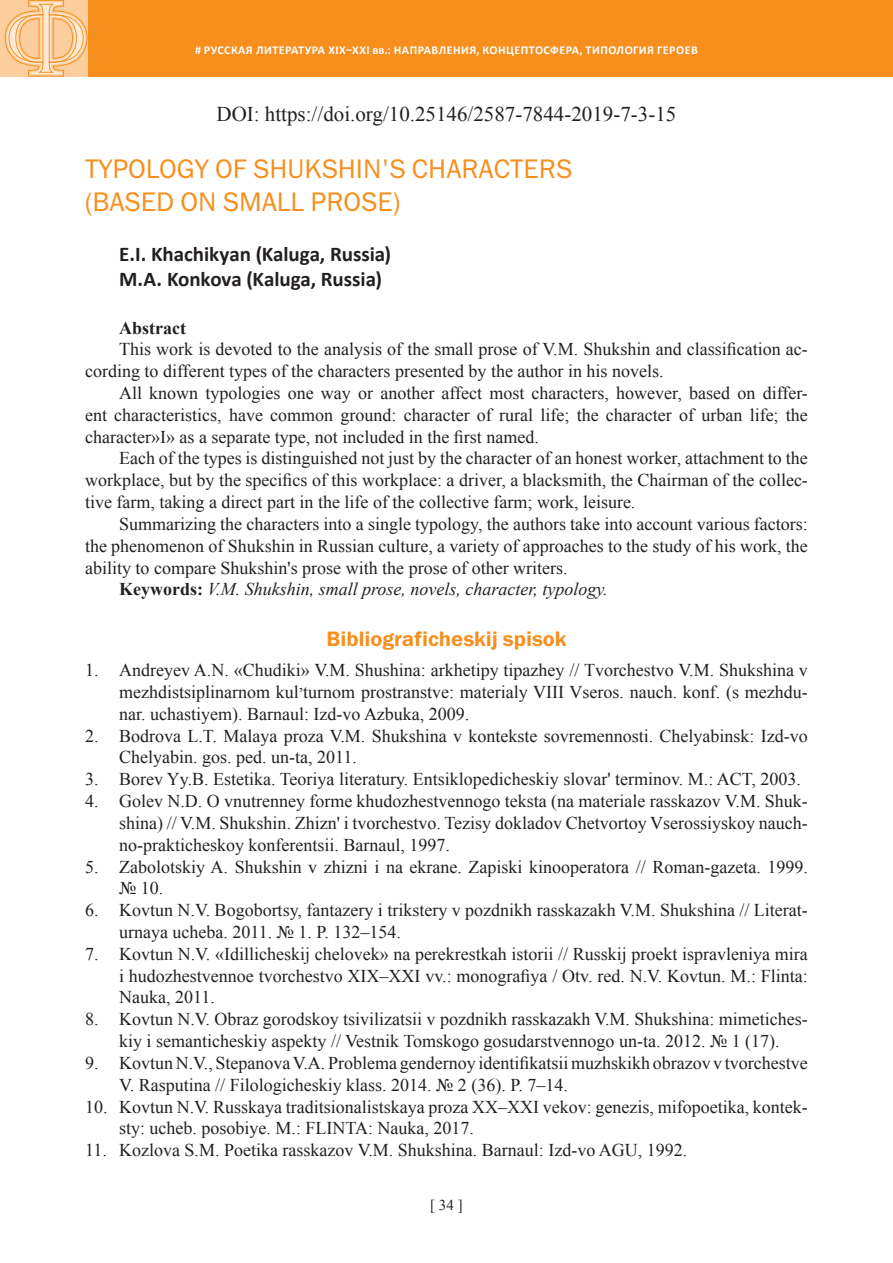
<style>
.page{position:relative;width:893px;height:1263px;background:#fff}
.page>*{position:absolute;margin:0;border:0;box-sizing:border-box;transform-origin:0 0}
.t1{font:27px/32.4px "ez Franklin Goth";color:#f68f1e}
.t2{font:700 21px/25.2px "Calibri";letter-spacing:-.005em;color:#231f20}
.t3{font:21px "Times New Roman";color:#231f20}
.t4{font:21px "ez Franklin Goth Demi";color:#f68f1e}
.t5{font:18px/21.8px "Times New Roman";color:#231f20}
.t6{font:italic 18px "Times New Roman";color:#231f20}
.t7{font:700 18px "Times New Roman";color:#231f20}
.t8{font:15px "Times New Roman";color:#231f20}
.t9{font:700 12px "Calibri";letter-spacing:.02em;color:#fff}
.t10{font:700 12px "Calibri";letter-spacing:.04em;color:#fff}
.s1{font-weight:700;font-style:normal}
</style>
<div class="page">
<div style="left:0;top:0;width:893px;height:77px;background:#f68f1e"></div>
<div style="left:0;top:0;width:88px;height:77px;background:#fdce9d"></div>
<svg style="left:4px;top:0;width:84px;height:77px"></svg>
<p class="t9" style="left:195px;top:43px;width:17px"># Русская</p>
<p class="t9" style="left:256px;top:43px;width:8px">лите</p>
<p class="t10" style="left:285px;top:43px;width:117px">ратура ХIХ–ХХI вв.: нап</p>
<p class="t9" style="left:418px;top:43px;width:15px">равления</p>
<p class="t9" style="left:477px;top:43px;width:15px">, концептосфе</p>
<p class="t9" style="left:566px;top:43px;width:29px">ра, типология</p>
<p class="t9" style="left:657px;top:43px;width:27px">героев</p>
<p class="t3" style="left:217px;top:100px;width:461px">DOI: https://doi.org/10.25146/2587-7844-2019-7-3-15</p>
<h1 class="t1" style="left:85px;top:153px;width:489px">TYPOLOGY OF SHUKSHIN'S CHARACTERS (BASED ON SMALL PROSE)</h1>
<p class="t2" style="left:119px;top:242px;width:274px">E.I. Khachikyan (Kaluga, Russia)<br>M.A. Konkova (Kaluga, Russia)</p>
<p class="t7" style="left:119px;top:315px;width:68px">Abstract</p>
<p class="t5" style="left:85px;top:338px;width:724px;text-indent:34px">This work is devoted to the analysis of the small prose of V.M. Shukshin and classification ac&shy;cording to different types of the characters presented by the author in his novels.</p>
<p class="t5" style="left:85px;top:382px;width:724px;text-align:justify;text-indent:34px">All known typologies one way or another affect most characters, however, based on differ&shy;ent characteristics, have common ground: character of rural life; the character of urban life; the character»I» as a separate type, not included in the first named.</p>
<p class="t5" style="left:85px;top:447px;width:724px;text-align:justify;text-indent:34px">Each of the types is distinguished not just by the character of an honest worker, attachment to the workplace, but by the specifics of this workplace: a driver, a blacksmith, the Chairman of the collec&shy;tive farm, taking a direct part in the life of the collective farm; work, leisure.</p>
<p class="t5" style="left:119px;top:513px;width:690px">Summarizing the characters into a single typology, the authors take into account various factors:</p>
<p class="t5" style="left:85px;top:534px;width:724px">the phenomenon of Shukshin in Russian culture, a variety of approaches to the study of his work, the</p>
<p class="t5" style="left:85px;top:556px;width:484px">ability to compare Shukshin's prose with the prose of other writers.</p>
<p class="t6" style="left:119px;top:577px;width:490px"><span class="s1">Keywords:</span> V.M. Shukshin, small prose, novels, character, typology.</p>
<p class="t4" style="left:326px;top:627px;width:242px">Bibliograficheskij spisok</p>
<p class="t5" style="left:85px;top:659px;width:724px;text-align:right">1. Andreyev A.N. «Chudiki» V.M. Shushina: arkhetipy tipazhey // Tvorchestvo V.M. Shukshina v mezhdistsiplinarnom kul turnom prostranstve: materialy VIII Vseros. nauch. konf. (s mezhdu-</p>
<p class="t5" style="left:119px;top:667px;width:352px;line-height:30.8px;text-indent:180px">,<br>nar. uchastiyem). Barnaul: Izd-vo Azbuka, 2009.</p>
<p class="t5" style="left:119px;top:724px;width:690px;text-indent:-34px">2. Bodrova L.T. Malaya proza V.M. Shukshina v kontekste sovremennosti. Chelyabinsk: Izd-vo<br>Chelyabin. gos. ped. un-ta, 2011.</p>
<p class="t5" style="left:85px;top:768px;width:718px">3. Borev Yy.B. Estetika. Teoriya literatury. Entsiklopedicheskiy slovar' terminov. M.: ACT, 2003.</p>
<p class="t5" style="left:119px;top:790px;width:690px;text-align:justify;text-indent:-34px">4. Golev N.D. O vnutrenney forme khudozhestvennogo teksta (na materiale rasskazov V.M. Shuk&shy;shina) // V.M. Shukshin. Zhizn' i tvorchestvo. Tezisy dokladov Chetvortoy Vserossiyskoy nauch&shy;no-prakticheskoy konferentsii. Barnaul, 1997.</p>
<p class="t5" style="left:119px;top:855px;width:690px;text-indent:-34px">5. Zabolotskiy A. Shukshin v zhizni i na ekrane. Zapiski kinooperatora // Roman-gazeta. 1999. № 10.</p>
<p class="t5" style="left:119px;top:899px;width:690px;text-indent:-34px">6. Kovtun N.V. Bogobortsy, fantazery i trikstery v pozdnikh rasskazakh V.M. Shukshina // Literat&shy;urnaya ucheba. 2011. № 1. P. 132–154.</p>
<p class="t5" style="left:119px;top:943px;width:690px;text-align:justify;text-indent:-34px">7. Kovtun N.V. «Idillicheskij chelovek» na perekrestkah istorii // Russkij proekt ispravleniya mira i hudozhestvennoe tvorchestvo XIX–XXI vv.: monografiya / Otv. red. N.V. Kovtun. M.: Flinta:<br>Nauka, 2011.</p>
<p class="t5" style="left:85px;top:1008px;width:724px;text-align:center">8. Kovtun N.V. Obraz gorodskoy tsivilizatsii v pozdnikh rasskazakh V.M. Shukshina: mimetiches&shy;kiy i semanticheskiy aspekty // Vestnik Tomskogo gosudarstvennogo un-ta. 2012. № 1 (17).</p>
<p class="t5" style="left:119px;top:1052px;width:690px;text-indent:-34px">9. Kovtun N.V., Stepanova V.A. Problema gendernoy identifikatsii muzhskikh obrazov v tvorchestve<br>V. Rasputina // Filologicheskiy klass. 2014. № 2 (36). P. 7–14.</p>
<p class="t5" style="left:119px;top:1095px;width:690px;text-indent:-34px">10. Kovtun N.V. Russkaya traditsionalistskaya proza XX–XXI vekov: genezis, mifopoetika, kontek&shy;sty: ucheb. posobiye. M.: FLINTA: Nauka, 2017.</p>
<p class="t5" style="left:85px;top:1139px;width:604px">11. Kozlova S.M. Poetika rasskazov V.M. Shukshina. Barnaul: Izd-vo AGU, 1992.</p>
<p class="t8" style="left:430px;top:1194px;width:34px">[ 34 ]</p>
</div>
